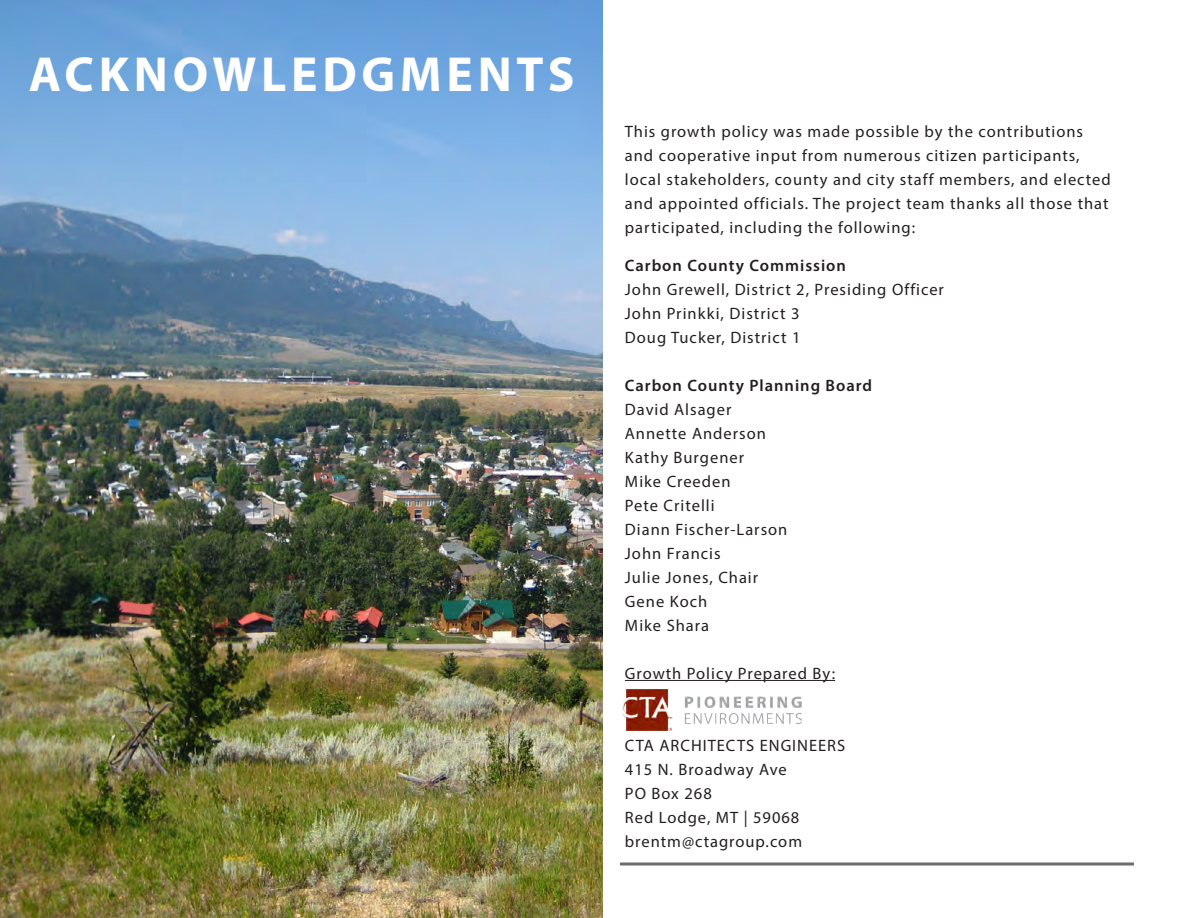
<style>
.page{position:relative;width:1188px;height:918px;background:#fff}
.page>*{position:absolute;margin:0;border:0;box-sizing:border-box;transform-origin:0 0}
.t1{font:700 49.5px "Myriad Pro";letter-spacing:.095em;color:#fff}
.t2{font:16.5px/24px "Myriad Pro";letter-spacing:.06em;color:#231f20}
.t3{font:600 16.5px "Myriad Pro";letter-spacing:.06em;color:#231f20}
</style>
<div class="page">
<img style="left:0;top:0;width:603px;height:918px">
<hr style="left:625px;top:680px;width:210px;height:1px;background:#231f20">
<svg style="left:620px;top:862px;width:514px;height:4px"></svg>
<img style="left:622px;top:689px;width:179px;height:41px">
<h1 class="t1" style="left:29px;top:42px;width:547px">ACKNOWLEDGMENTS</h1>
<p class="t2" style="left:625px;top:120px;width:487px">This growth policy was made possible by the contributions and cooperative input from numerous citizen participants, local stakeholders, county and city staff members, and elected and appointed officials. The project team thanks all those that participated, including the following:</p>
<p class="t3" style="left:625px;top:255px;width:223px">Carbon County Commission</p>
<p class="t2" style="left:625px;top:277px;width:321px">John Grewell, District 2, Presiding Officer<br>John Prinkki, District 3<br>Doug Tucker, District 1</p>
<p class="t3" style="left:625px;top:375px;width:249px">Carbon County Planning Board</p>
<p class="t2" style="left:625px;top:397px;width:164px">David Alsager<br>Annette Anderson<br>Kathy Burgener<br>Mike Creeden<br>Pete Critelli<br>Diann Fischer-Larson<br>John Francis<br>Julie Jones, Chair<br>Gene Koch<br>Mike Shara</p>
<p class="t2" style="left:625px;top:661px;width:212px">Growth Policy Prepared By:</p>
<p class="t2" style="left:625px;top:733px;width:222px">CTA ARCHITECTS ENGINEERS<br>415 N. Broadway Ave<br>PO Box 268<br>Red Lodge, MT | 59068 brentm@ctagroup.com</p>
</div>
